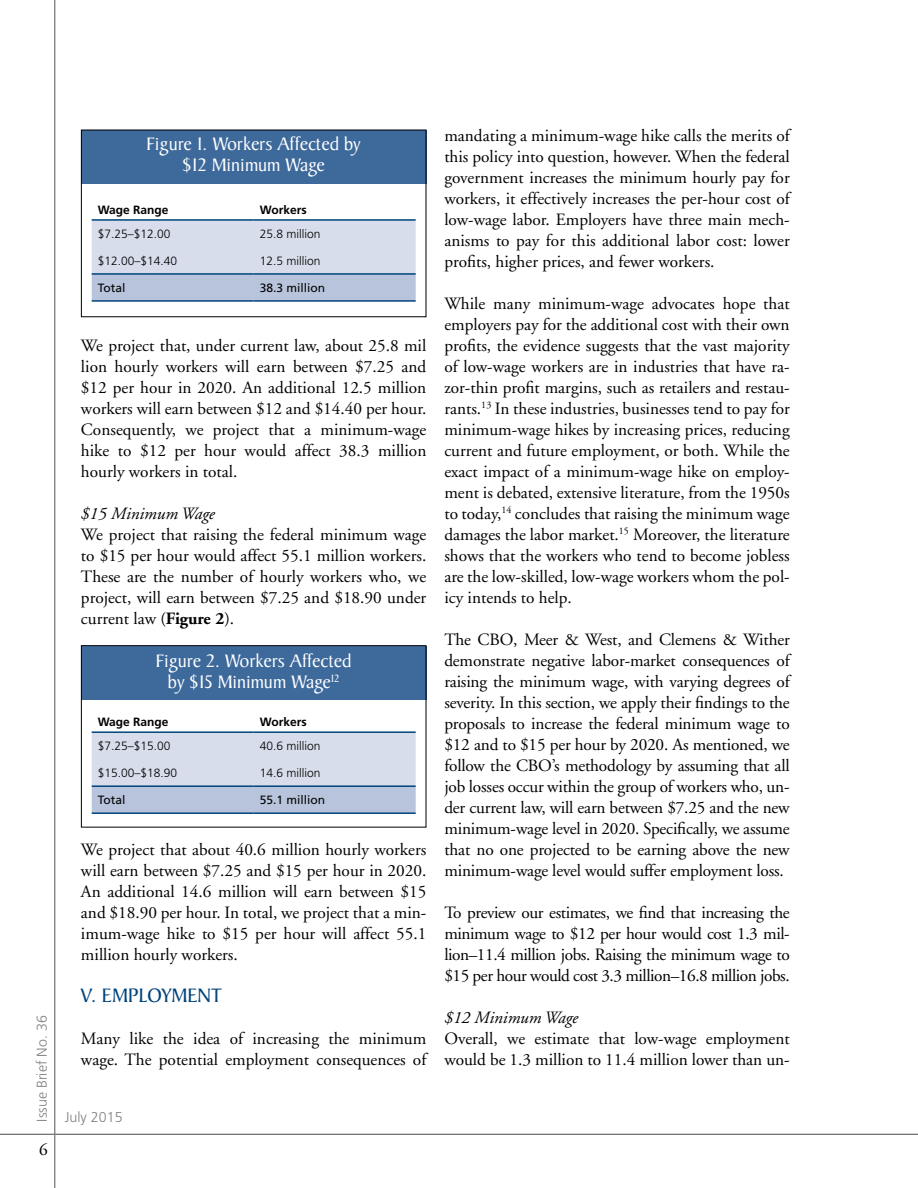
<style>
.page{position:relative;width:918px;height:1188px;background:#fff}
.page>*{position:absolute;margin:0;border:0;box-sizing:border-box;transform-origin:0 0}
.t1{font:21px "Baker Signet";color:#00447c}
.t2{font:19.5px/21px "Baker Signet";color:#fff;text-align:center}
.t3{font:17.25px/21px "Adobe Garamond";color:#000;text-align:justify}
.t4{font:italic 17.25px "Adobe Garamond";color:#000}
.t5{font:300 14.25px "Frutiger";color:#808285}
.t6{font:300 12px "Frutiger";color:#000}
.t7{font:700 12px "Frutiger";color:#000}
.t8{font:12px "Frutiger";color:#000}
.s1{font-weight:700}
</style>
<div class="page">
<hr style="left:54px;top:0;width:1px;height:1188px;background:#808285">
<hr style="left:0;top:1134px;width:918px;height:1px;background:#808285">
<div style="left:81px;top:130px;width:345px;height:54px;background:#3d699b"></div>
<svg style="left:92px;top:221px;width:324px;height:79px"></svg>
<hr style="left:92px;top:219px;width:162px;height:2px;background:#00447c">
<hr style="left:254px;top:219px;width:162px;height:2px;background:#00447c">
<hr style="left:92px;top:273px;width:162px;height:2px;background:#00447c">
<hr style="left:254px;top:273px;width:162px;height:2px;background:#00447c">
<hr style="left:92px;top:300px;width:162px;height:2px;background:#00447c">
<hr style="left:254px;top:300px;width:162px;height:2px;background:#00447c">
<div style="left:81px;top:646px;width:345px;height:54px;background:#3d699b"></div>
<svg style="left:92px;top:733px;width:324px;height:79px"></svg>
<hr style="left:92px;top:731px;width:162px;height:2px;background:#00447c">
<hr style="left:254px;top:731px;width:162px;height:2px;background:#00447c">
<hr style="left:92px;top:785px;width:162px;height:2px;background:#00447c">
<hr style="left:254px;top:785px;width:162px;height:2px;background:#00447c">
<hr style="left:92px;top:812px;width:162px;height:2px;background:#00447c">
<hr style="left:254px;top:812px;width:162px;height:2px;background:#00447c">
<div style="left:81px;top:645px;width:345px;height:183px;border:1px solid #000"></div>
<p class="t5" style="left:34px;top:1122px;width:108px;rotate:-90deg">Issue Brief No. 36</p>
<p class="t3" style="left:39px;top:1139px;width:10px">6</p>
<p class="t2" style="left:147px;top:134px;width:216px">Figure 1. Workers Affected by $12 Minimum Wage</p>
<p class="t7" style="left:98px;top:203px;width:72px">Wage Range</p>
<p class="t7" style="left:260px;top:203px;width:49px">Workers</p>
<p class="t6" style="left:98px;top:227px;width:74px">$7.25–$12.00</p>
<p class="t6" style="left:260px;top:227px;width:62px">25.8 million</p>
<p class="t6" style="left:98px;top:254px;width:81px">$12.00–$14.40</p>
<p class="t6" style="left:260px;top:254px;width:62px">12.5 million</p>
<p class="t8" style="left:98px;top:281px;width:29px">Total</p>
<p class="t8" style="left:260px;top:281px;width:67px">38.3 million</p>
<p class="t3" style="left:81px;top:335px;width:347px">We project that, under current law, about 25.8 mil lion hourly workers will earn between $7.25 and $12 per hour in 2020. An additional 12.5 million workers will earn between $12 and $14.40 per hour.<br>Consequently, we project that a minimum-wage hike to $12 per hour would affect 38.3 million hourly workers in total.</p>
<p class="t4" style="left:81px;top:504px;width:135px">$15 Minimum Wage</p>
<p class="t3" style="left:81px;top:524px;width:347px">We project that raising the federal minimum wage to $15 per hour would affect 55.1 million workers.<br>These are the number of hourly workers who, we project, will earn between $7.25 and $18.90 under current law (<span class="s1">Figure 2</span>).</p>
<p class="t2" style="left:156px;top:651px;width:197px">Figure 2. Workers Affected by $15 Minimum Wage<sup>12</sup></p>
<p class="t7" style="left:98px;top:715px;width:72px">Wage Range</p>
<p class="t7" style="left:260px;top:715px;width:49px">Workers</p>
<p class="t6" style="left:98px;top:739px;width:74px">$7.25–$15.00</p>
<p class="t6" style="left:260px;top:739px;width:62px">40.6 million</p>
<p class="t6" style="left:98px;top:766px;width:81px">$15.00–$18.90</p>
<p class="t6" style="left:260px;top:766px;width:62px">14.6 million</p>
<p class="t8" style="left:98px;top:793px;width:29px">Total</p>
<p class="t8" style="left:260px;top:793px;width:67px">55.1 million</p>
<p class="t3" style="left:81px;top:839px;width:347px">We project that about 40.6 million hourly workers will earn between $7.25 and $15 per hour in 2020.<br>An additional 14.6 million will earn between $15 and $18.90 per hour. In total, we project that a min&shy;imum-wage hike to $15 per hour will affect 55.1 million hourly workers.</p>
<p class="t1" style="left:81px;top:984px;width:143px">V. EMPLOYMENT</p>
<p class="t3" style="left:81px;top:1028px;width:347px">Many like the idea of increasing the minimum wage. The potential employment consequences of</p>
<p class="t3" style="left:444px;top:125px;width:347px">mandating a minimum-wage hike calls the merits of this policy into question, however. When the federal government increases the minimum hourly pay for workers, it effectively increases the per-hour cost of low-wage labor. Employers have three main mech&shy;anisms to pay for this additional labor cost: lower profits, higher prices, and fewer workers.</p>
<p class="t3" style="left:444px;top:293px;width:347px">While many minimum-wage advocates hope that employers pay for the additional cost with their own profits, the evidence suggests that the vast majority of low-wage workers are in industries that have ra&shy;zor-thin profit margins, such as retailers and restau&shy;rants.<sup>13</sup> In these industries, businesses tend to pay for minimum-wage hikes by increasing prices, reducing current and future employment, or both. While the exact impact of a minimum-wage hike on employ&shy;ment is debated, extensive literature, from the 1950s to today,<sup>14</sup> concludes that raising the minimum wage damages the labor market.<sup>15</sup> Moreover, the literature shows that the workers who tend to become jobless are the low-skilled, low-wage workers whom the pol&shy;icy intends to help.</p>
<p class="t3" style="left:444px;top:629px;width:347px">The CBO, Meer &amp; West, and Clemens &amp; Wither demonstrate negative labor-market consequences of raising the minimum wage, with varying degrees of severity. In this section, we apply their findings to the proposals to increase the federal minimum wage to $12 and to $15 per hour by 2020. As mentioned, we follow the CBO’s methodology by assuming that all job losses occur within the group of workers who, un&shy;der current law, will earn between $7.25 and the new minimum-wage level in 2020. Specifically, we assume that no one projected to be earning above the new minimum-wage level would suffer employment loss.</p>
<p class="t3" style="left:444px;top:902px;width:347px">To preview our estimates, we find that increasing the minimum wage to $12 per hour would cost 1.3 mil&shy;lion–11.4 million jobs. Raising the minimum wage to $15 per hour would cost 3.3 million–16.8 million jobs.</p>
<p class="t4" style="left:444px;top:1008px;width:135px">$12 Minimum Wage</p>
<p class="t3" style="left:444px;top:1028px;width:347px">Overall, we estimate that low-wage employment would be 1.3 million to 11.4 million lower than un-</p>
<p class="t5" style="left:65px;top:1109px;width:59px">July 2015</p>
</div>
